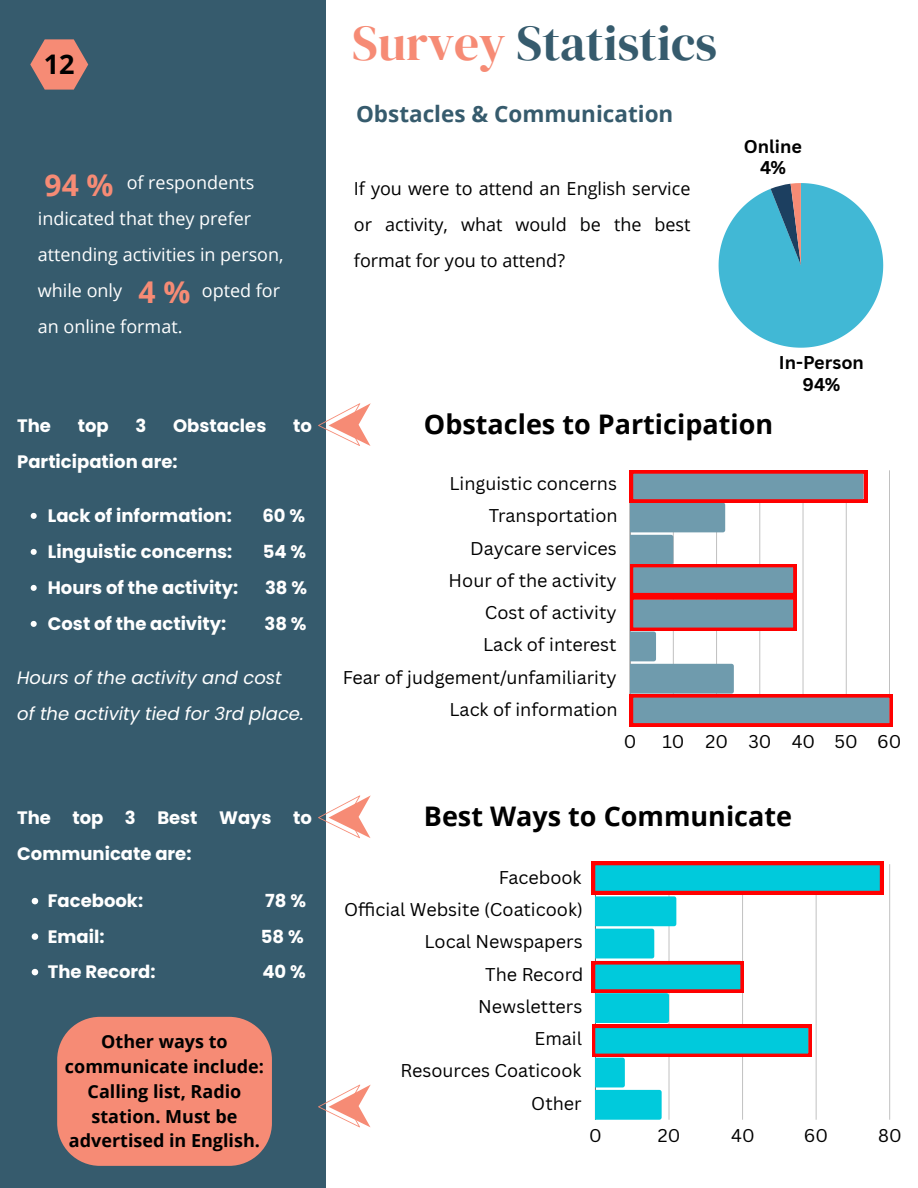
<style>
.page{position:relative;width:918px;height:1188px;background:#fff}
.page>*{position:absolute;margin:0;border:0;box-sizing:border-box;transform-origin:0 0}
.t1{font:49.5px "DM Serif Display";color:#365b6d}
.t2{font:700 30px "Open Sans";color:#f68b75}
.t3{font:700 27px "Open Sans";color:#000}
.t4{font:700 22.5px "Open Sans";color:#365b6d}
.t5{font:18px/32.2px "Canva Sans";color:#000;text-align:right}
.t6{font:700 18px/35.5px "Poppins";color:#fff}
.t7{font:18px/36px "Open Sans";color:#fff}
.t8{font:18px/36px "Open Sans";color:#000;text-align:justify}
.t9{font:700 18px/24.8px "Open Sans";color:#000;text-align:center}
.t10{font:italic 18px/36px "Poppins";color:#fff}
.t11{font:700 18px/21.1px "Canva Sans";color:#000;text-align:center}
.s1{color:#f68b75}
</style>
<div class="page">
<div style="left:0;top:0;width:326px;height:1188px;background:#365b6d"></div>
<svg style="left:30px;top:39px;width:58px;height:51px"></svg>
<svg style="left:719px;top:183px;width:164px;height:165px"></svg>
<hr style="left:889px;top:864px;width:1px;height:256px;background:#ccc">
<div style="left:57px;top:1017px;width:215px;height:149px;background:#f68b75"></div>
<svg style="left:318px;top:403px;width:53px;height:43px"></svg>
<svg style="left:31px;top:513px;width:6px;height:6px"></svg>
<svg style="left:31px;top:549px;width:6px;height:6px"></svg>
<svg style="left:31px;top:585px;width:6px;height:6px"></svg>
<svg style="left:31px;top:621px;width:6px;height:6px"></svg>
<svg style="left:630px;top:470px;width:263px;height:257px"></svg>
<svg style="left:592px;top:862px;width:291px;height:258px"></svg>
<svg style="left:32px;top:898px;width:6px;height:6px"></svg>
<svg style="left:32px;top:933px;width:6px;height:7px"></svg>
<svg style="left:32px;top:969px;width:6px;height:6px"></svg>
<svg style="left:318px;top:795px;width:53px;height:43px"></svg>
<svg style="left:318px;top:1085px;width:53px;height:42px"></svg>
<h3 class="t3" style="left:44px;top:45px;width:32px">12</h3>
<h2 class="t2" style="left:45px;top:164px;width:71px">94 %</h2>
<p class="t7" style="left:38px;top:164px;width:247px;text-indent:89px">of respondents indicated that they prefer attending activities in person, while only</p>
<h2 class="t2" style="left:139px;top:271px;width:53px">4 %</h2>
<p class="t7" style="left:202px;top:272px;width:80px">opted for</p>
<p class="t7" style="left:38px;top:308px;width:146px">an online format.</p>
<p class="t6" style="left:17px;top:408px;width:35px">The</p>
<p class="t6" style="left:78px;top:408px;width:32px">top</p>
<p class="t6" style="left:136px;top:408px;width:12px">3</p>
<p class="t6" style="left:173px;top:408px;width:95px">Obstacles</p>
<p class="t6" style="left:293px;top:408px;width:20px">to</p>
<p class="t6" style="left:17px;top:444px;width:162px">Participation are:</p>
<p class="t6" style="left:48px;top:498px;width:186px">Lack of information:</p>
<p class="t6" style="left:262px;top:498px;width:44px">60%</p>
<p class="t6" style="left:48px;top:534px;width:186px">Linguistic concerns:</p>
<p class="t6" style="left:263px;top:534px;width:45px">54%</p>
<p class="t6" style="left:48px;top:570px;width:192px">Hours of the activity:</p>
<p class="t6" style="left:265px;top:570px;width:44px">38%</p>
<p class="t6" style="left:48px;top:606px;width:180px">Cost of the activity:</p>
<p class="t6" style="left:265px;top:606px;width:44px">38%</p>
<p class="t10" style="left:17px;top:660px;width:288px">Hours of the activity and cost<br>of the activity tied for 3rd place.</p>
<p class="t6" style="left:17px;top:800px;width:296px">The top 3 Best Ways to<br>Communicate are:</p>
<p class="t6" style="left:48px;top:883px;width:97px">Facebook:</p>
<p class="t6" style="left:265px;top:883px;width:42px">78%</p>
<p class="t6" style="left:48px;top:919px;width:58px">Email:</p>
<p class="t6" style="left:261px;top:919px;width:44px">58%</p>
<p class="t6" style="left:48px;top:954px;width:109px">The Record:</p>
<p class="t6" style="left:262px;top:954px;width:45px">40%</p>
<p class="t9" style="left:65px;top:1029px;width:201px">Other ways to communicate include:<br>Calling list, Radio station. Must be advertised in English.</p>
<h1 class="t1" style="left:352px;top:8px;width:366px"><span class="s1">Survey</span> Statistics</h1>
<p class="t4" style="left:356px;top:98px;width:319px">Obstacles &amp; Communication</p>
<p class="t8" style="left:354px;top:170px;width:338px">If you were to attend an English service or activity, what would be the best format for you to attend?</p>
<p class="t11" style="left:744px;top:135px;width:60px">Online<br>4%</p>
<p class="t11" style="left:779px;top:352px;width:87px">In-Person<br>94%</p>
<h3 class="t3" style="left:424px;top:405px;width:351px">Obstacles to Participation</h3>
<p class="t5" style="left:343px;top:467px;width:276px">Linguistic concerns<br>Transportation<br>Daycare services<br>Hour of the activity<br>Cost of activity<br>Lack of interest<br>Fear of judgement/unfamiliarity<br>Lack of information</p>
<p class="t5" style="left:624px;top:725px;width:14px">0</p>
<p class="t5" style="left:663px;top:725px;width:240px">10 20 30 40 50 60</p>
<h3 class="t3" style="left:424px;top:798px;width:370px">Best Ways to Communicate</h3>
<p class="t5" style="left:344px;top:861px;width:241px">Facebook<br>Offi cial Website (Coaticook)<br>Local Newspapers<br>The Record<br>Newsletters<br>Email<br>Resources Coaticook<br>Other</p>
<p class="t5" style="left:589px;top:1119px;width:14px">0</p>
<p class="t5" style="left:658px;top:1119px;width:24px">20</p>
<p class="t5" style="left:731px;top:1119px;width:25px">40</p>
<p class="t5" style="left:804px;top:1119px;width:26px">60</p>
<p class="t5" style="left:878px;top:1119px;width:25px">80</p>
</div>
